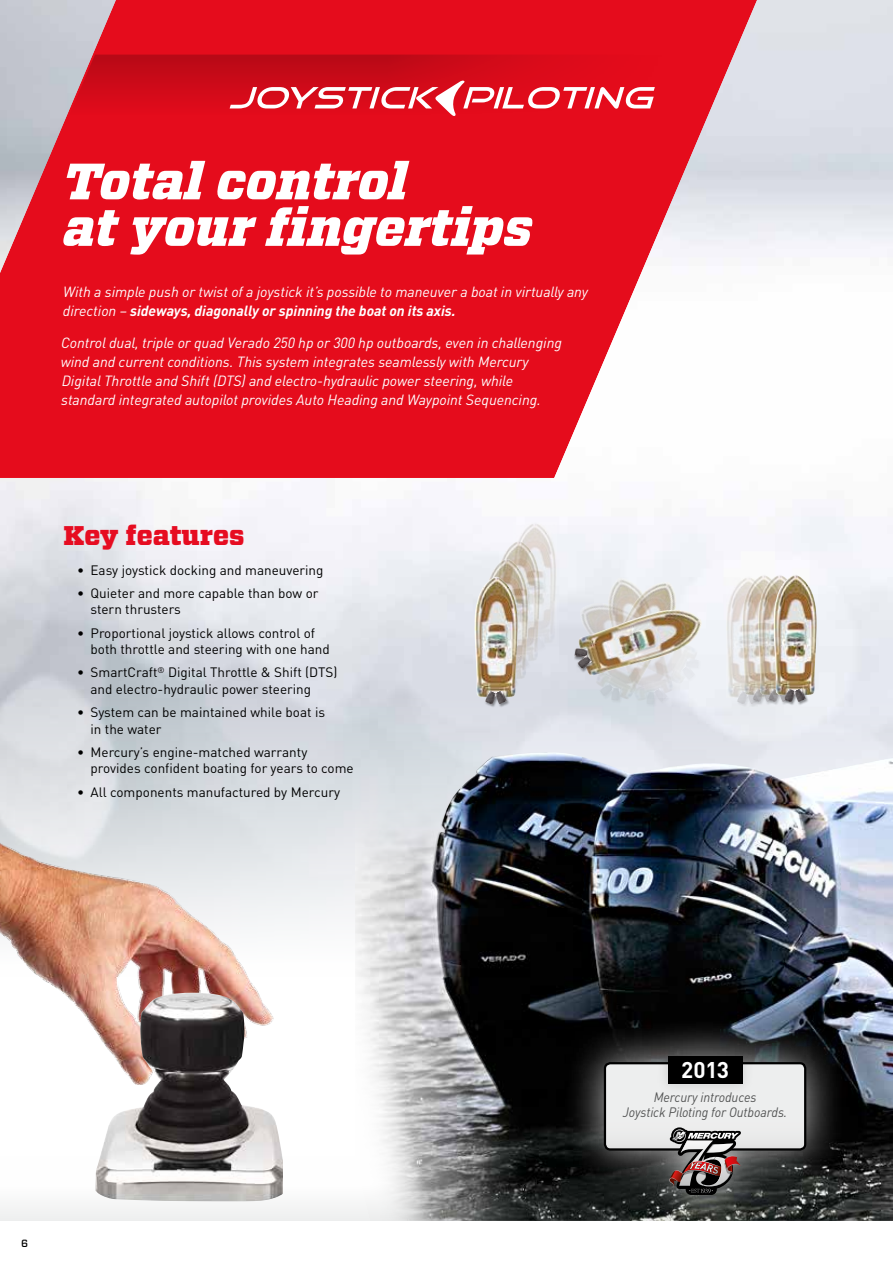
<style>
.page{position:relative;width:893px;height:1263px;background:#fff}
.page>*{position:absolute;margin:0;border:0;box-sizing:border-box;transform-origin:0 0}
.t1{font:italic 900 51px/46.5px "Vitesse";color:#fff}
.t2{font:900 27px "Vitesse";color:#e60c21}
.t3{font:700 22.5px "DINOT";color:#fff}
.t4{font:italic 14.7px/18.8px "DINOT";letter-spacing:-.005em;color:#fff}
.t5{font:13.5px/16.5px "DINOT";letter-spacing:-.01em;color:#000}
.t6{font:italic 13.5px/15px "DINOT";letter-spacing:-.01em;color:#535454;text-align:center;scale:.95 1}
.t7{font:500 10.5px "Vitesse";color:#000}
.s1{font-weight:700}
</style>
<div class="page">
<img style="left:0;top:801px;width:356px;height:192px">
<img style="left:100px;top:993px;width:182px;height:163px">
<img style="left:0;top:863px;width:173px;height:284px">
<svg style="left:0;top:0;width:766px;height:481px;background:#e6404d"></svg>
<svg style="left:42px;top:55px;width:670px;height:124px;background:#dc1726"></svg>
<img style="left:356px;top:780px;width:76px;height:376px">
<img style="left:432px;top:752px;width:461px;height:404px">
<div style="left:564px;top:1016px;width:282px;height:217px;background:#fff;opacity:.75"></div>
<svg style="left:605px;top:1063px;width:200px;height:93px;background:#cdcece"></svg>
<div style="left:655px;top:1044px;width:100px;height:52px;background:#000;opacity:.12"></div>
<div style="left:668px;top:1056px;width:74px;height:27px;background:#000"></div>
<svg style="left:230px;top:80px;width:425px;height:37px"></svg>
<div style="left:681px;top:665px;width:17px;height:18px;background:#ebeef3"></div>
<img style="left:607px;top:577px;width:67px;height:124px">
<div style="left:645px;top:691px;width:14px;height:17px;background:#ced7de"></div>
<div style="left:652px;top:687px;width:18px;height:18px;background:#000;opacity:.4"></div>
<img style="left:595px;top:582px;width:82px;height:118px">
<div style="left:598px;top:683px;width:19px;height:17px;background:#000;opacity:.4"></div>
<img style="left:599px;top:683px;width:15px;height:14px">
<div style="left:610px;top:687px;width:13px;height:17px;background:#cad2d7"></div>
<img style="left:578px;top:610px;width:124px;height:66px">
<div style="left:574px;top:648px;width:16px;height:13px;background:#000;opacity:.4"></div>
<svg style="left:575px;top:648px;width:12px;height:10px"></svg>
<div style="left:576px;top:655px;width:19px;height:18px;background:#000;opacity:.4"></div>
<img style="left:577px;top:655px;width:15px;height:14px">
<img style="left:726px;top:577px;width:16px;height:120px">
<div style="left:736px;top:690px;width:15px;height:18px;background:#e6e8ed"></div>
<img style="left:737px;top:691px;width:9px;height:14px">
<div style="left:746px;top:690px;width:15px;height:18px;background:#e5e8ec"></div>
<img style="left:746px;top:695px;width:6px;height:9px">
<img style="left:742px;top:575px;width:16px;height:120px">
<div style="left:752px;top:688px;width:15px;height:18px;background:#000;opacity:.4"></div>
<img style="left:752px;top:688px;width:9px;height:14px">
<div style="left:761px;top:688px;width:16px;height:17px;background:#e5e8ed"></div>
<img style="left:762px;top:695px;width:5px;height:7px">
<img style="left:758px;top:575px;width:16px;height:120px">
<div style="left:767px;top:688px;width:16px;height:18px;background:#000;opacity:.4"></div>
<img style="left:768px;top:688px;width:9px;height:14px">
<div style="left:777px;top:688px;width:16px;height:17px;background:#000;opacity:.4"></div>
<img style="left:778px;top:695px;width:5px;height:7px">
<img style="left:774px;top:575px;width:43px;height:120px">
<div style="left:783px;top:688px;width:16px;height:18px;background:#000;opacity:.4"></div>
<img style="left:784px;top:688px;width:9px;height:14px">
<div style="left:793px;top:688px;width:15px;height:17px;background:#000;opacity:.4"></div>
<img style="left:794px;top:688px;width:12px;height:14px">
<img style="left:513px;top:523px;width:43px;height:120px">
<div style="left:532px;top:636px;width:16px;height:18px;background:#dadde6"></div>
<img style="left:497px;top:541px;width:43px;height:120px">
<div style="left:516px;top:654px;width:16px;height:18px;background:#000;opacity:.4"></div>
<img style="left:528px;top:654px;width:1px;height:14px">
<img style="left:485px;top:559px;width:43px;height:120px">
<div style="left:504px;top:672px;width:16px;height:18px;background:#000;opacity:.4"></div>
<img style="left:474px;top:577px;width:44px;height:120px">
<div style="left:484px;top:690px;width:16px;height:18px;background:#000;opacity:.4"></div>
<img style="left:485px;top:691px;width:9px;height:14px">
<div style="left:494px;top:690px;width:15px;height:18px;background:#000;opacity:.4"></div>
<img style="left:495px;top:690px;width:12px;height:14px">
<svg style="left:0;top:1156px;width:893px;height:64px"></svg>
<h1 class="t1" style="left:64px;top:159px;width:471px">Total control<br>at your fingertips</h1>
<p class="t4" style="left:63px;top:282px;width:527px">With a simple push or twist of a joystick it’s possible to maneuver a boat in virtually any direction – <span class="s1">sideways, diagonally or spinning the boat on its axis.</span></p>
<p class="t4" style="left:61px;top:333px;width:503px">Control dual, triple or quad Verado 250 hp or 300 hp outboards, even in challenging wind and current conditions. This system integrates seamlessly with Mercury Digital Throttle and Shift (DTS) and electro-hydraulic power steering, while standard integrated autopilot provides Auto Heading and Waypoint Sequencing.</p>
<h2 class="t2" style="left:64px;top:517px;width:182px">Key features</h2>
<p class="t5" style="left:77px;top:561px;width:248px">• Easy joystick docking and maneuvering</p>
<p class="t5" style="left:91px;top:584px;width:230px;text-indent:-14px">• Quieter and more capable than bow or stern thrusters</p>
<p class="t5" style="left:91px;top:624px;width:241px;text-indent:-14px">• Proportional joystick allows control of both throttle and steering with one hand</p>
<p class="t5" style="left:91px;top:664px;width:248px;text-indent:-13px">• SmartCraft<sup>®</sup> Digital Throttle &amp; Shift (DTS) and electro-hydraulic power steering</p>
<p class="t5" style="left:91px;top:704px;width:236px;text-indent:-14px">• System can be maintained while boat is in the water</p>
<p class="t5" style="left:91px;top:743px;width:265px;text-indent:-14px">• Mercury’s engine-matched warranty provides confident boating for years to come</p>
<p class="t5" style="left:77px;top:783px;width:265px">• All components manufactured by M ercury</p>
<p class="t7" style="left:21px;top:1236px;width:8px">6</p>
<h3 class="t3" style="left:681px;top:1055px;width:50px">2013</h3>
<p class="t6" style="left:623px;top:1089px;width:174px">Mercury introduces<br>Joystick Piloting for Outboards.</p>
</div>
